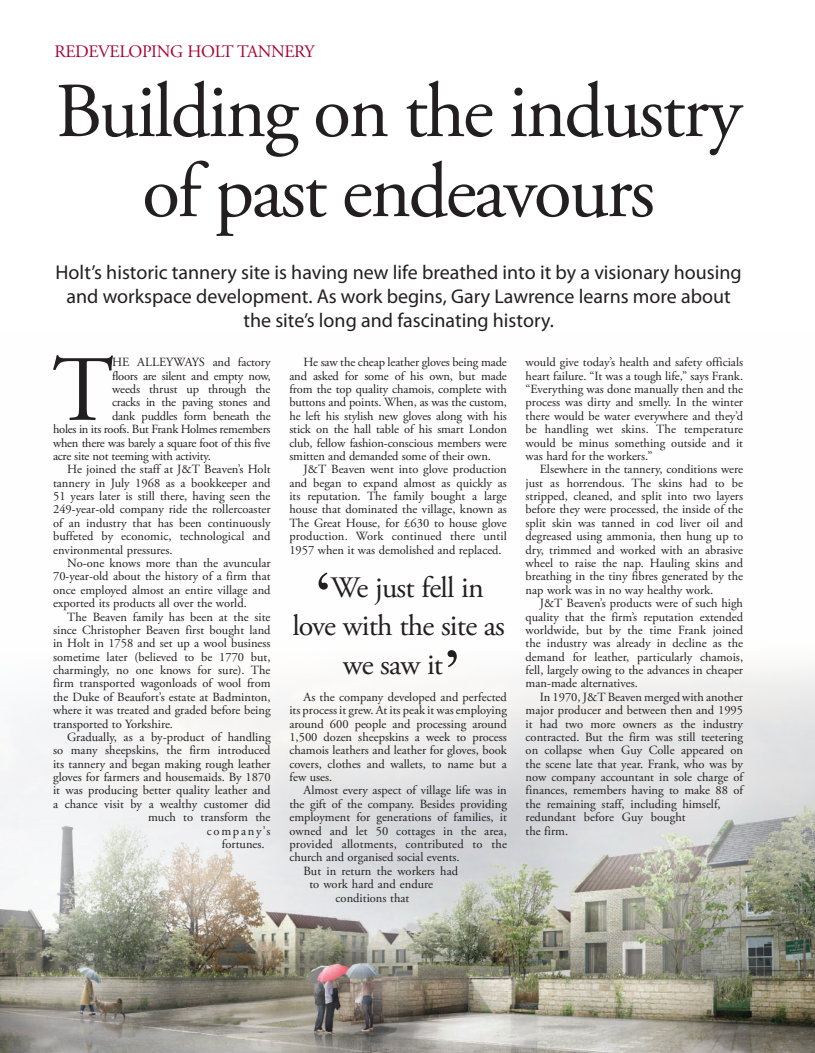
<style>
.page{position:relative;width:815px;height:1053px;background:#fff}
.page>*{position:absolute;margin:0;border:0;box-sizing:border-box;transform-origin:0 0}
.t1{font:93.25px "Adobe Garamond Pro";color:#231f20}
.t2{font:77.5px/80px "Adobe Garamond Pro";letter-spacing:-.03em;color:#231f20;text-align:center}
.t3{font:74.25px "Bembo Std";color:#231f20}
.t4{font:29.75px/38.8px "Adobe Garamond Pro";letter-spacing:-.025em;color:#231f20;text-align:center}
.t5{font:20px/24px "Myriad Pro";color:#231f20;text-align:center}
.t6{font:17.5px "Adobe Garamond Pro";letter-spacing:-.02em;color:#a90332}
.t7{font:12.5px/13.4px "Adobe Garamond Pro";color:#231f20;text-align:justify}
.t8{font:12.5px "Adobe Garamond Pro";letter-spacing:-.02em;color:#231f20}
.t9{font:12.5px "Adobe Garamond Pro";letter-spacing:.14em;color:#231f20}
</style>
<div class="page">
<img style="left:0;top:670px;width:815px;height:382px">
<h3 class="t6" style="left:54px;top:41px;width:262px">REDEVELOPING HOLT TANNERY</h3>
<h2 class="t2" style="left:55px;top:74px;width:688px">Building on the industry of past endeavours</h2>
<h3 class="t5" style="left:56px;top:260px;width:688px">Holt’s historic tannery site is having new life breathed into it by a visionary housing and workspace development. As work begins, Gary Lawrence learns more about the site’s long and fascinating history.</h3>
<h1 class="t1" style="left:52px;top:334px;width:63px">T</h1>
<p class="t7" style="left:112px;top:356px;width:160px">HE ALLEYWAYS and factory</p>
<p class="t8" style="left:112px;top:368px;width:160px">floors are silent and empty now,</p>
<p class="t7" style="left:112px;top:383px;width:160px">weeds thrust up through the</p>
<p class="t8" style="left:112px;top:395px;width:160px">cracks in the paving stones and</p>
<p class="t8" style="left:112px;top:408px;width:160px">dank puddles form beneath the</p>
<p class="t8" style="left:53px;top:421px;width:219px">holes in its roofs. But Frank Holmes remembers</p>
<p class="t8" style="left:53px;top:435px;width:219px">when there was barely a square foot of this five</p>
<p class="t8" style="left:53px;top:448px;width:159px">acre site not teeming with activity.</p>
<p class="t7" style="left:67px;top:463px;width:205px">He joined the staff at J&amp;T Beaven’s Holt</p>
<p class="t7" style="left:53px;top:476px;width:219px">tannery in July 1968 as a bookkeeper and</p>
<p class="t7" style="left:53px;top:490px;width:219px">51 years later is still there, having seen the</p>
<p class="t7" style="left:53px;top:503px;width:219px">249-year-old company ride the rollercoaster</p>
<p class="t7" style="left:53px;top:516px;width:219px">of an industry that has been continuously</p>
<p class="t7" style="left:53px;top:530px;width:219px">buffeted by economic, technological and</p>
<p class="t7" style="left:53px;top:543px;width:121px">environmental pressures.</p>
<p class="t7" style="left:67px;top:556px;width:205px">No-one knows more than the avuncular</p>
<p class="t7" style="left:53px;top:570px;width:219px">70-year-old about the history of a firm that</p>
<p class="t7" style="left:53px;top:583px;width:219px">once employed almost an entire village and</p>
<p class="t7" style="left:53px;top:597px;width:195px">exported its products all over the world.</p>
<p class="t7" style="left:67px;top:610px;width:205px">The Beaven family has been at the site</p>
<p class="t7" style="left:53px;top:623px;width:219px">since Christopher Beaven first bought land</p>
<p class="t7" style="left:53px;top:637px;width:219px">in Holt in 1758 and set up a wool business</p>
<p class="t7" style="left:53px;top:650px;width:219px">sometime later (believed to be 1770 but,</p>
<p class="t7" style="left:53px;top:663px;width:219px">charmingly, no one knows for sure). The</p>
<p class="t7" style="left:53px;top:677px;width:219px">firm transported wagonloads of wool from</p>
<p class="t7" style="left:53px;top:690px;width:219px">the Duke of Beaufort’s estate at Badminton,</p>
<p class="t7" style="left:53px;top:704px;width:219px">where it was treated and graded before being</p>
<p class="t7" style="left:53px;top:717px;width:122px">transported to Yorkshire.</p>
<p class="t7" style="left:67px;top:730px;width:205px">Gradually, as a by-product of handling</p>
<p class="t7" style="left:53px;top:744px;width:219px">so many sheepskins, the firm introduced</p>
<p class="t7" style="left:53px;top:757px;width:219px">its tannery and began making rough leather</p>
<p class="t7" style="left:53px;top:770px;width:219px">gloves for farmers and housemaids. By 1870</p>
<p class="t7" style="left:53px;top:784px;width:219px">it was producing better quality leather and</p>
<p class="t7" style="left:53px;top:797px;width:219px">a chance visit by a wealthy customer did</p>
<p class="t7" style="left:148px;top:811px;width:124px">much to transform the</p>
<p class="t9" style="left:207px;top:823px;width:65px">company’s</p>
<p class="t7" style="left:222px;top:837px;width:44px">fortunes.</p>
<p class="t7" style="left:289px;top:356px;width:219px;text-indent:14px">He saw the cheap leather gloves being made and asked for some of his own, but made from the top quality chamois, complete with buttons and points. When, as was the custom, he left his stylish new gloves along with his stick on the hall table of his smart London club, fellow fashion-conscious members were smitten and demanded some of their own.</p>
<p class="t7" style="left:289px;top:463px;width:219px;text-indent:14px">J&amp;T Beaven went into glove production and began to expand almost as quickly as its reputation. The family bought a large house that dominated the village, known as The Great House, for £630 to house glove production. Work continued there until 1957 when it was demolished and replaced.</p>
<h3 class="t3" style="left:313px;top:555px;width:21px">‘</h3>
<h3 class="t4" style="left:292px;top:568px;width:214px">We just fell in<br>love with the site as we saw it</h3>
<h3 class="t3" style="left:442px;top:632px;width:21px">’</h3>
<p class="t7" style="left:289px;top:690px;width:219px;text-indent:14px">As the company developed and perfected its process it grew. At its peak it was employing around 600 people and processing around 1,500 dozen sheepskins a week to process chamois leathers and leather for gloves, book covers, clothes and wallets, to name but a few uses.</p>
<p class="t7" style="left:304px;top:784px;width:205px">Almost every aspect of village life was in</p>
<p class="t7" style="left:289px;top:797px;width:219px">the gift of the company. Besides providing</p>
<p class="t7" style="left:289px;top:811px;width:219px">employment for generations of families, it</p>
<p class="t7" style="left:289px;top:824px;width:219px">owned and let 50 cottages in the area,</p>
<p class="t7" style="left:289px;top:837px;width:219px">provided allotments, contributed to the</p>
<p class="t7" style="left:289px;top:851px;width:172px">church and organised social events.</p>
<p class="t7" style="left:304px;top:864px;width:156px">But in return the workers had</p>
<p class="t7" style="left:309px;top:877px;width:125px">to work hard and endure</p>
<p class="t7" style="left:336px;top:891px;width:75px">conditions that</p>
<p class="t7" style="left:526px;top:356px;width:219px">would give today’s health and safety officials heart failure. “It was a tough life,” says Frank. “Everything was done manually then and the process was dirty and smelly. In the winter there would be water everywhere and they’d be handling wet skins. The temperature would be minus something outside and it was hard for the workers.”</p>
<p class="t7" style="left:526px;top:463px;width:219px;text-indent:14px">Elsewhere in the tannery, conditions were just as horrendous. The skins had to be stripped, cleaned, and split into two layers before they were processed, the inside of the split skin was tanned in cod liver oil and degreased using ammonia, then hung up to dry, trimmed and worked with an abrasive wheel to raise the nap. Hauling skins and breathing in the tiny fibres generated by the nap work was in no way healthy work.</p>
<p class="t7" style="left:526px;top:597px;width:219px;text-indent:14px">J&amp;T Beaven’s products were of such high quality that the firm’s reputation extended worldwide, but by the time Frank joined the industry was already in decline as the demand for leather, particularly chamois, fell, largely owing to the advances in cheaper man-made alternatives.</p>
<p class="t7" style="left:526px;top:690px;width:219px;text-align:left;text-indent:14px">In 1970, J&amp;T Beaven merged with another major producer and between then and 1995 it had two more owners as the industry contracted. But the firm was still teetering on collapse when Guy Colle appeared on the scene late that year. Frank, who was by now company accountant in sole charge of finances, remembers having to make 88 of the remaining staff, including himself, redundant before Guy bought<br>the firm.</p>
</div>
